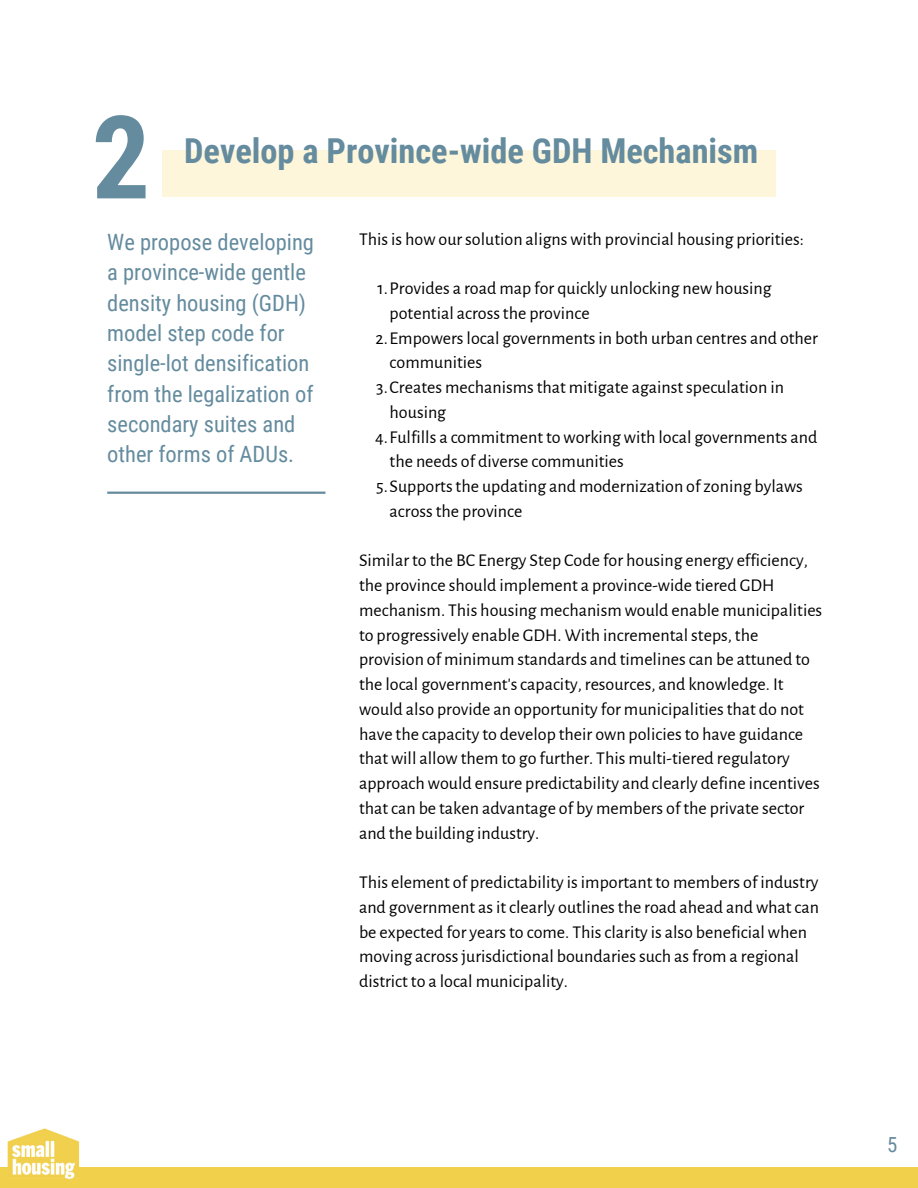
<style>
.page{position:relative;width:918px;height:1188px;background:#fff}
.page>*{position:absolute;margin:0;border:0;box-sizing:border-box;transform-origin:0 0}
.t1{font:700 115.5px "Roboto Condensed";color:#648b9e}
.t2{font:700 34.35px "Roboto Condensed";color:#648b9e}
.t3{font:22.5px/30.3px "Roboto Condensed";color:#648b9e}
.t4{font:20.85px "Roboto Condensed";color:#648b9e}
.t5{font:18px/24.8px "Alegreya Sans";color:#000}
</style>
<div class="page">
<div style="left:162px;top:150px;width:613px;height:46px;background:#fef6db"></div>
<hr style="left:107px;top:492px;width:218px;height:2px;background:#648b9e">
<div style="left:0;top:1167px;width:918px;height:21px;background:#f1d04c"></div>
<img style="left:7px;top:1128px;width:73px;height:52px">
<h1 class="t1" style="left:92px;top:91px;width:60px">2</h1>
<h2 class="t2" style="left:184px;top:131px;width:576px">Develop a Province-wide GDH Mechanism</h2>
<p class="t3" style="left:107px;top:227px;width:208px">We propose developing a province-wide gentle density housing (GDH) model step code for single-lot densification from the legalization of secondary suites and other forms of ADUs.</p>
<p class="t5" style="left:359px;top:227px;width:446px">This is how our solution aligns with provincial housing priorities:</p>
<p class="t5" style="left:378px;top:276px;width:396px">1.Provides a road map for quickly unlocking new housing</p>
<p class="t5" style="left:390px;top:301px;width:202px">potential across the province</p>
<p class="t5" style="left:376px;top:326px;width:444px">2.Empowers local governments in both urban centres and other</p>
<p class="t5" style="left:390px;top:351px;width:94px">communities</p>
<p class="t5" style="left:376px;top:375px;width:409px">3.Creates mechanisms that mitigate against speculation in</p>
<p class="t5" style="left:390px;top:400px;width:58px">housing</p>
<p class="t5" style="left:375px;top:425px;width:444px">4.Fulfills a commitment to working with local governments and</p>
<p class="t5" style="left:390px;top:450px;width:236px">the needs of diverse communities</p>
<p class="t5" style="left:376px;top:474px;width:428px">5.Supports the updating and modernization of zoning bylaws</p>
<p class="t5" style="left:390px;top:499px;width:134px">across the province</p>
<p class="t5" style="left:359px;top:549px;width:465px">Similar to the BC Energy Step Code for housing energy efficiency, the province should implement a province-wide tiered GDH mechanism. This housing mechanism would enable municipalities to progressively enable GDH. With incremental steps, the provision of minimum standards and timelines can be attuned to the local government's capacity, resources, and knowledge. It would also provide an opportunity for municipalities that do not have the capacity to develop their own policies to have guidance that will allow them to go further. This multi-tiered regulatory approach would ensure predictability and clearly define incentives that can be taken advantage of by members of the private sector and the building industry.</p>
<p class="t5" style="left:359px;top:870px;width:462px">This element of predictability is important to members of industry and government as it clearly outlines the road ahead and what can be expected for years to come. This clarity is also beneficial when moving across jurisdictional boundaries such as from a regional district to a local municipality.</p>
<p class="t4" style="left:887px;top:1133px;width:12px">5</p>
</div>
